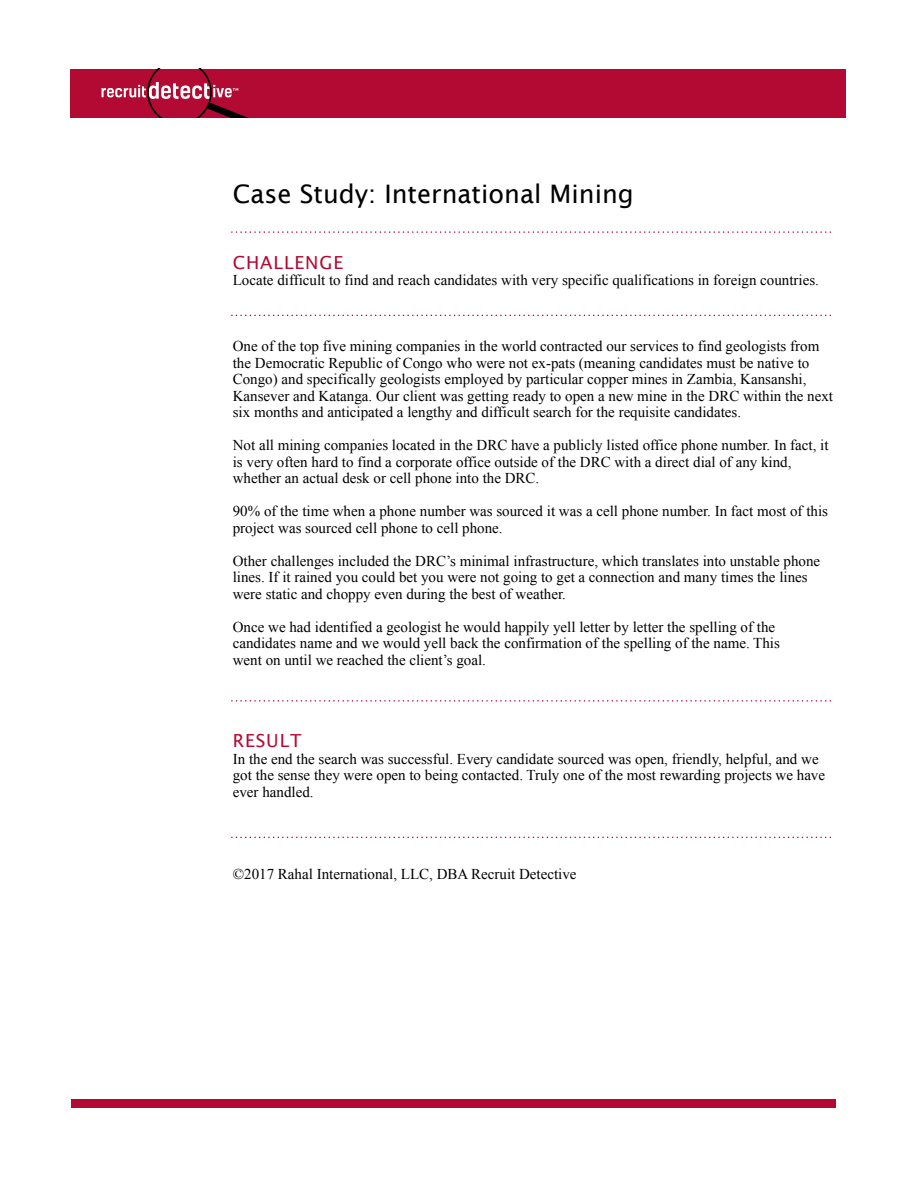
<style>
.page{position:relative;width:918px;height:1188px;background:#fff}
.page>*{position:absolute;margin:0;border:0;box-sizing:border-box;transform-origin:0 0}
.t1{font:25.5px "Lucida Sans";color:#000}
.t2{font:18px "Lucida Sans";letter-spacing:.05em;color:#b30a34}
.t3{font:15px/16.5px "Times New Roman";color:#000}
</style>
<div class="page">
<div style="left:71px;top:69px;width:775px;height:49px;background:#b30a34"></div>
<svg style="left:102px;top:69px;width:147px;height:49px"></svg>
<div style="left:71px;top:1100px;width:765px;height:8px;background:#b30a34"></div>
<svg style="left:232px;top:837px;width:599px;height:1px"></svg>
<svg style="left:232px;top:231px;width:599px;height:2px"></svg>
<svg style="left:232px;top:315px;width:599px;height:1px"></svg>
<svg style="left:232px;top:700px;width:599px;height:2px"></svg>
<h1 class="t1" style="left:233px;top:179px;width:403px">Case Study: International Mining</h1>
<p class="t2" style="left:233px;top:252px;width:112px">CHALLENGE</p>
<p class="t3" style="left:233px;top:272px;width:588px">Locate difficult to find and reach candidates with very specific qualifications in foreign countries.</p>
<p class="t3" style="left:233px;top:338px;width:602px">One of the top five mining companies in the world contracted our services to find geologists from the Democratic Republic of Congo who were not ex-pats (meaning candidates must be native to Congo) and specifically geologists employed by particular copper mines in Zambia, Kansanshi, Kansever and Katanga. Our client was getting ready to open a new mine in the DRC within the next six months and anticipated a lengthy and difficult search for the requisite candidates.</p>
<p class="t3" style="left:233px;top:437px;width:597px">Not all mining companies located in the DRC have a publicly listed office phone number. In fact, it is very often hard to find a corporate office outside of the DRC with a direct dial of any kind, whether an actual desk or cell phone into the DRC.</p>
<p class="t3" style="left:233px;top:503px;width:597px">90% of the time when a phone number was sourced it was a cell phone number. In fact most of this project was sourced cell phone to cell phone.</p>
<p class="t3" style="left:233px;top:552px;width:589px">Other challenges included the DRC’s minimal infrastructure, which translates into unstable phone lines. If it rained you could bet you were not going to get a connection and many times the lines were static and choppy even during the best of weather.</p>
<p class="t3" style="left:233px;top:618px;width:549px">Once we had identified a geologist he would happily yell letter by letter the spelling of the candidates name and we would yell back the confirmation of the spelling of the name. This went on until we reached the client’s goal.</p>
<p class="t2" style="left:233px;top:731px;width:70px">RESULT</p>
<p class="t3" style="left:233px;top:750px;width:594px">In the end the search was successful. Every candidate sourced was open, friendly, helpful, and we got the sense they were open to being contacted. Truly one of the most rewarding projects we have ever handled.</p>
<p class="t3" style="left:233px;top:866px;width:345px">©2017 Rahal International, LLC, DBA Recruit Detective</p>
</div>
